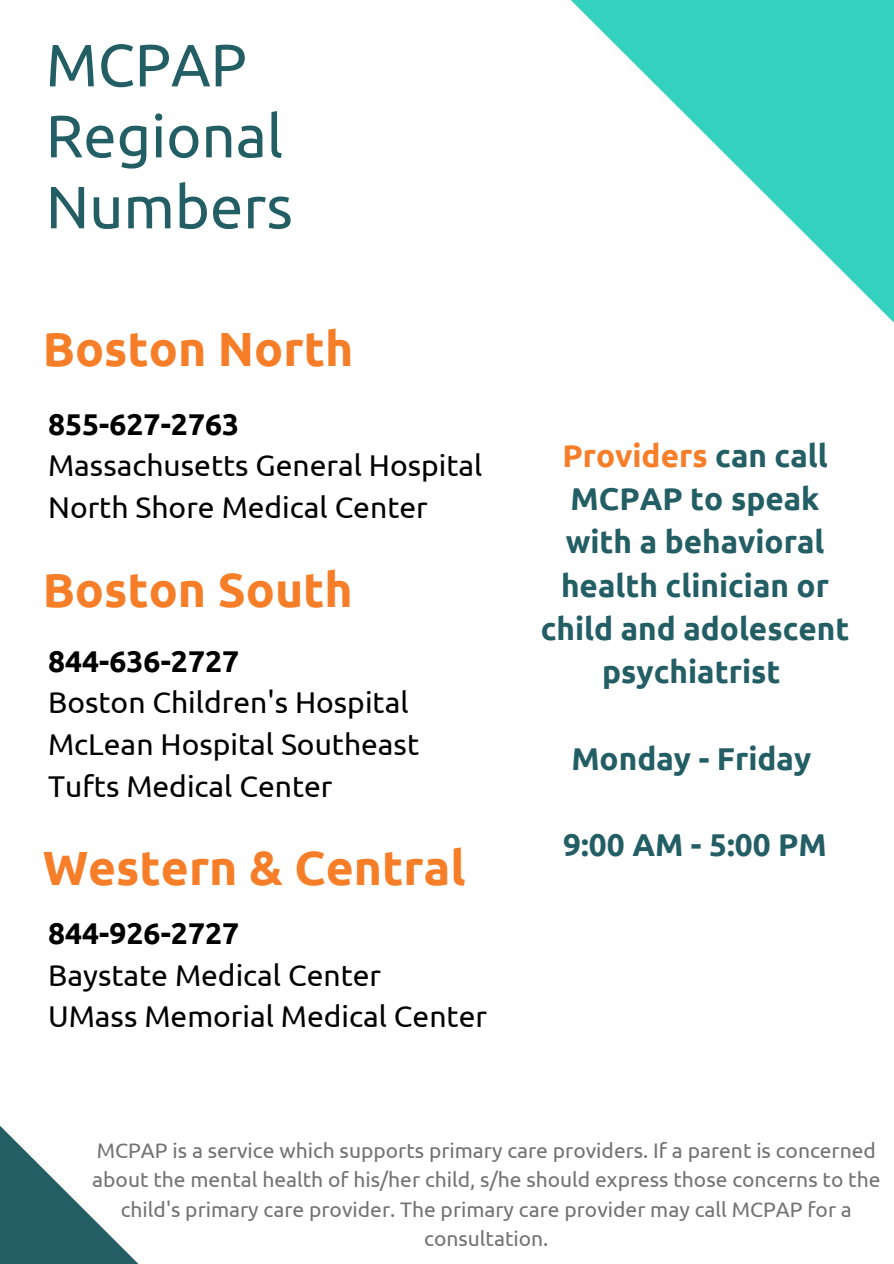
<style>
.page{position:relative;width:894px;height:1264px;background:#fff}
.page>*{position:absolute;margin:0;border:0;box-sizing:border-box;transform-origin:0 0}
.t1{font:59.55px/70.9px "Ubuntu";color:#225e64}
.t2{font:700 48px "Ubuntu";color:#f67e28}
.t3{font:700 31.5px/43.2px "Ubuntu";color:#225e64;text-align:center}
.t4{font:30px/41.7px "Ubuntu";color:#000}
.t5{font:700 30px "Ubuntu";color:#000}
.t6{font:21px/29.2px "Ubuntu";color:#737373;text-align:center}
.s1{color:#f67e28}
</style>
<div class="page">
<svg style="left:571px;top:0;width:322px;height:322px"></svg>
<svg style="left:0;top:1126px;width:138px;height:137px"></svg>
<h1 class="t1" style="left:46px;top:29px;width:248px">MCPAP<br>Regional<br>Numbers</h1>
<h2 class="t2" style="left:43px;top:321px;width:312px">Boston North</h2>
<h3 class="t5" style="left:48px;top:406px;width:192px">855-627-2763</h3>
<h3 class="t4" style="left:48px;top:444px;width:435px">Massachusetts General Hospital<br>North Shore Medical Center</h3>
<h3 class="t3" style="left:540px;top:433px;width:310px"><span class="s1">Providers</span> can call<br>MCPAP to speak with a behavioral health clinician or child and adolescent psychiatrist</h3>
<h2 class="t2" style="left:43px;top:562px;width:312px">Boston South</h2>
<h3 class="t5" style="left:48px;top:643px;width:192px">844-636-2727</h3>
<h3 class="t4" style="left:48px;top:681px;width:372px">Boston Children's Hospital<br>McLean Hospital Southeast<br>Tufts Medical Center</h3>
<h3 class="t3" style="left:571px;top:736px;width:241px">Monday - Friday</h3>
<h2 class="t2" style="left:43px;top:839px;width:424px">Western &amp; Central</h2>
<h3 class="t5" style="left:48px;top:916px;width:192px">844-926-2727</h3>
<h3 class="t4" style="left:48px;top:953px;width:440px">Baystate Medical Center<br>UMass Memorial Medical Center</h3>
<h3 class="t3" style="left:563px;top:822px;width:265px">9:00 AM - 5:00 PM</h3>
<p class="t6" style="left:92px;top:1135px;width:789px">MCPAP is a service which supports primary care providers. If a parent is concerned about the mental health of his/her child, s/he should express those concerns to the child's primary care provider. The primary care provider may call MCPAP for a consultation.</p>
</div>
